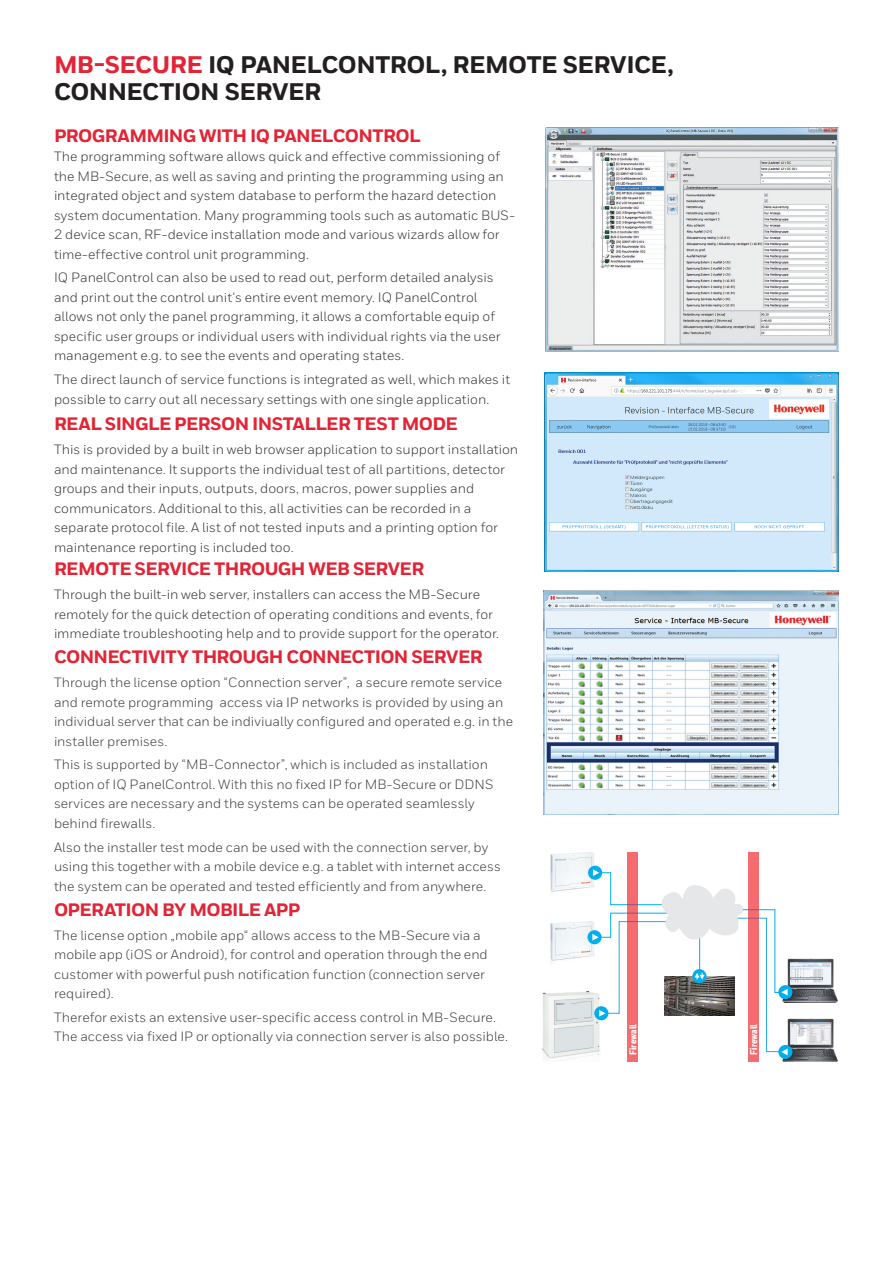
<style>
.page{position:relative;width:893px;height:1263px;background:#fff}
.page>*{position:absolute;margin:0;border:0;box-sizing:border-box;transform-origin:0 0}
._07_Inside__Intro_He{font:800 24px/27px "Honeywell Sans";letter-spacing:-.02em;color:#231f20}
.Body__9_14_pt{font:800 18px "Honeywell Sans";letter-spacing:-.035em;color:#e22536}
.Heading_2__11_15{font:800 18px "Honeywell Sans";letter-spacing:-.035em;color:#e22536}
.Body__9_14_pt-2{font:13.5px/19.5px "Honeywell Sans";color:#3e3e3f}
.Heading_2__11_15-2{font:13.5px/19.5px "Honeywell Sans";color:#393536}
.Body__9_14_pt-3{font:13.5px/19.5px "Honeywell Sans";color:#393536}
.t1{font:800 9.9px "Honeywell Cond";letter-spacing:-.005em;color:#fff}
.s1{color:#e22536}
</style>
<div class="page">
<img style="left:545px;top:128px;width:294px;height:224px">
<img style="left:543px;top:590px;width:296px;height:224px">
<img style="left:550px;top:853px;width:44px;height:41px">
<img style="left:550px;top:921px;width:42px;height:42px">
<img style="left:542px;top:991px;width:51px;height:70px">
<img style="left:789px;top:959px;width:48px;height:44px">
<img style="left:782px;top:1018px;width:55px;height:43px">
<div style="left:628px;top:853px;width:10px;height:208px;background:#f46c70"></div>
<svg style="left:587px;top:930px;width:15px;height:14px"></svg>
<div style="left:588px;top:866px;width:14px;height:14px;background:#00aeef;border-radius:50%"></div>
<div style="left:778px;top:985px;width:14px;height:14px;background:#00aeef;border-radius:50%"></div>
<div style="left:778px;top:1045px;width:14px;height:14px;background:#00aeef;border-radius:50%"></div>
<div style="left:748px;top:853px;width:11px;height:208px;background:#f46c70"></div>
<svg style="left:592px;top:869px;width:197px;height:186px"></svg>
<img style="left:544px;top:372px;width:295px;height:200px">
<p class="_07_Inside__Intro_He" style="left:54px;top:52px;width:621px"><span class="s1">MB-SECURE</span> IQ PANELCONTROL, REMOTE SERVICE,<br>CONNECTION SERVER</p>
<p class="Heading_2__11_15" style="left:54px;top:124px;width:368px">PROGRAMMING WITH IQ PANELCONTROL</p>
<p class="Heading_2__11_15-2" style="left:54px;top:147px;width:462px">The programming software allows quick and effective commissioning of the MB-Secure, as well as saving and printing the programming using an integrated object and system database to perform the hazard detection system documentation. Many programming tools such as automatic BUS-2 device scan, RF-device installation mode and various wizards allow for time-effective control unit programming.</p>
<p class="Heading_2__11_15-2" style="left:54px;top:268px;width:448px">IQ PanelControl can also be used to read out, perform detailed analysis and print out the control unit‘s entire event memory. IQ PanelControl allows not only the panel programming, it allows a comfortable equip of specific user groups or individual users with individual rights via the user management e.g. to see the events and operating states.</p>
<p class="Heading_2__11_15-2" style="left:54px;top:370px;width:458px">The direct launch of service functions is integrated as well, which makes it possible to carry out all necessary settings with one single application.</p>
<p class="Body__9_14_pt" style="left:54px;top:413px;width:405px">REAL SINGLE PERSON INSTALLER TEST MODE</p>
<p class="Body__9_14_pt-3" style="left:54px;top:440px;width:466px">This is provided by a built in web browser application to support installation and maintenance. It supports the individual test of all partitions, detector groups and their inputs, outputs, doors, macros, power supplies and communicators. Additional to this, all activities can be recorded in a separate protocol file. A list of not tested inputs and a printing option for maintenance reporting is included too.</p>
<p class="Body__9_14_pt" style="left:54px;top:558px;width:372px">REMOTE SERVICE THROUGH WEB SERVER</p>
<p class="Body__9_14_pt-3" style="left:54px;top:585px;width:447px">Through the built-in web server, installers can access the MB-Secure remotely for the quick detection of operating conditions and events, for immediate troubleshooting help and to provide support for the operator.</p>
<p class="Body__9_14_pt" style="left:54px;top:646px;width:430px">CONNECTIVITY THROUGH CONNECTION SERVER</p>
<p class="Body__9_14_pt-2" style="left:54px;top:673px;width:460px">Through the license option “Connection server”, a secure remote service and remote programming access via IP networks is provided by using an individual server that can be indiviually configured and operated e.g. in the installer premises.</p>
<p class="Body__9_14_pt-2" style="left:54px;top:755px;width:441px">This is supported by “MB-Connector”, which is included as installation option of IQ PanelControl. With this no fixed IP for MB-Secure or DDNS services are necessary and the systems can be operated seamlessly behind firewalls.</p>
<p class="Body__9_14_pt-2" style="left:54px;top:837px;width:448px">Also the installer test mode can be used with the connection server, by using this together with a mobile device e.g. a tablet with internet access the system can be operated and tested efficiently and from anywhere.</p>
<p class="Body__9_14_pt" style="left:54px;top:899px;width:248px">OPERATION BY MOBILE APP</p>
<p class="Body__9_14_pt-2" style="left:54px;top:925px;width:435px">The license option „mobile app“ allows access to the MB-Secure via a mobile app (iOS or Android), for control and operation through the end customer with powerful push notification function (connection server required).</p>
<p class="Body__9_14_pt-2" style="left:54px;top:1007px;width:455px">Therefor exists an extensive user-specific access control in MB-Secure.<br>The access via fixed IP or optionally via connection server is also possible.</p>
<p class="t1" style="left:627px;top:1055px;width:32px;rotate:-90deg">Firewall</p>
<p class="t1" style="left:748px;top:1054px;width:32px;rotate:-90deg">Firewall</p>
</div>
